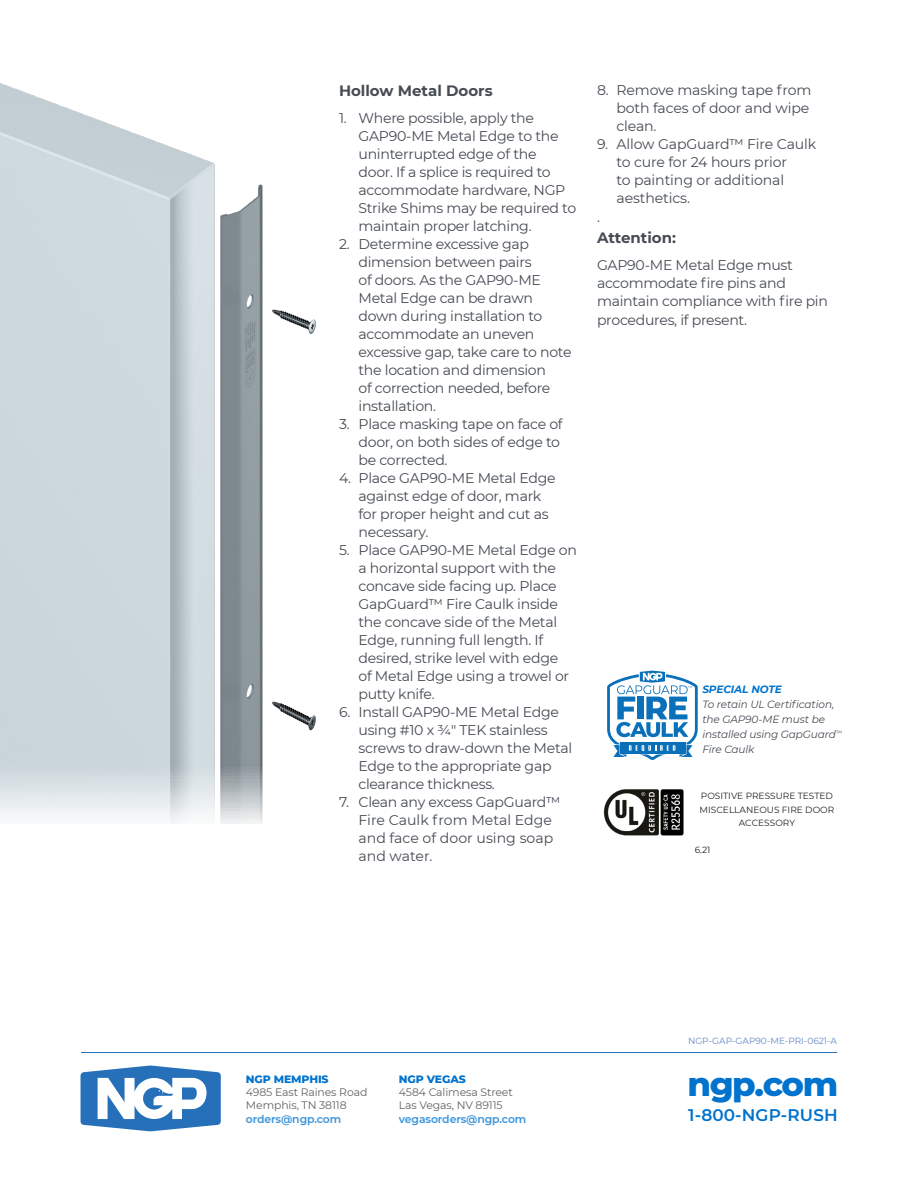
<style>
.page{position:relative;width:918px;height:1188px;background:#fff}
.page>*{position:absolute;margin:0;border:0;box-sizing:border-box;transform-origin:0 0}
.t1{font:800 33.9px "Montserrat";letter-spacing:-.045em;color:#0073ce}
.t2{font:600 16.8px "Montserrat";letter-spacing:.005em;color:#0073ce}
.BODY_BOLD_INSTALL{font:700 15px "Montserrat";color:#464b54}
.BODY_REG_INSTALL{font:14.1px/18px "Montserrat";letter-spacing:-.02em;color:#464b54}
.BODY_REG_INSTALL-2{font:14.1px/18px "Montserrat";color:#464b54}
.t3{font:10.95px/13.2px "Montserrat";letter-spacing:-.01em;color:#636366}
.t4{font:600 10.95px "Montserrat";letter-spacing:-.01em;color:#3793db}
.CUT_CUTLINES{font:italic 10.5px/15px "Montserrat";letter-spacing:-.01em;color:#464b54}
.UL_COPY{font:9px "Montserrat";color:#231f20}
.TAGLINE_INSTALL{font:9px "Montserrat";color:#6488c5}
.s1{font-weight:700;color:#0073ce}
.s2{font-weight:800;color:#0073ce}
</style>
<div class="page">
<img style="left:603px;top:789px;width:81px;height:47px">
<img style="left:0;top:83px;width:316px;height:740px">
<svg style="left:607px;top:670px;width:91px;height:90px"></svg>
<svg style="left:81px;top:1066px;width:140px;height:65px"></svg>
<hr style="left:81px;top:1052px;width:756px;height:1px;background:#2570b8">
<p class="BODY_BOLD_INSTALL" style="left:339px;top:79px;width:155px">Hollow Metal Doors</p>
<p class="BODY_REG_INSTALL" style="left:358px;top:108px;width:219px;text-indent:-20px">1. Where possible, apply the<br>GAP90-ME Metal Edge to the uninterrupted edge of the<br>door. If a splice is required to accommodate hardware, NGP<br>Strike Shims may be required to maintain proper latching.</p>
<p class="BODY_REG_INSTALL" style="left:358px;top:234px;width:215px;text-indent:-20px">2. Determine excessive gap dimension between pairs<br>of doors. As the GAP90-ME<br>Metal Edge can be drawn down during installation to accommodate an uneven excessive gap, take care to note the location and dimension<br>of correction needed, before installation.</p>
<p class="BODY_REG_INSTALL" style="left:358px;top:414px;width:206px;text-indent:-20px">3. Place masking tape on face of door, on both sides of edge to be corrected.</p>
<p class="BODY_REG_INSTALL" style="left:358px;top:468px;width:199px;text-indent:-20px">4. Place GAP90-ME Metal Edge against edge of door, mark for proper height and cut as necessary.</p>
<p class="BODY_REG_INSTALL" style="left:358px;top:540px;width:220px;text-indent:-20px">5. Place GAP90-ME Metal Edge on a horizontal support with the concave side facing up. Place<br>GapGuard™ Fire Caulk inside the concave side of the Metal<br>Edge, running full length. If desired, strike level with edge<br>of Metal Edge using a trowel or putty knife.</p>
<p class="BODY_REG_INSTALL" style="left:358px;top:702px;width:215px;text-indent:-20px">6. Install GAP90-ME Metal Edge using #10 x 3/4" TEK stainless screws to draw-down the Metal<br>Edge to the appropriate gap clearance thickness.</p>
<p class="BODY_REG_INSTALL-2" style="left:358px;top:792px;width:204px;text-indent:-20px">7. Clean any excess GapGuard™<br>Fire Caulk from Metal Edge and face of door using soap and water.</p>
<p class="BODY_REG_INSTALL" style="left:616px;top:80px;width:196px;text-indent:-20px">8. Remove masking tape from both faces of door and wipe clean.</p>
<p class="BODY_REG_INSTALL" style="left:616px;top:134px;width:201px;text-indent:-20px">9. Allow GapGuard™ Fire Caulk to cure for 24 hours prior<br>to painting or additional aesthetics.</p>
<p class="BODY_REG_INSTALL" style="left:597px;top:207px;width:4px">.</p>
<p class="BODY_BOLD_INSTALL" style="left:597px;top:227px;width:81px">Attention:</p>
<p class="BODY_REG_INSTALL" style="left:597px;top:255px;width:233px">GAP90-ME Metal Edge must accommodate fire pins and maintain compliance with fire pin procedures, if present.</p>
<p class="CUT_CUTLINES" style="left:702px;top:682px;width:141px"><span class="s1">SPECIAL NOTE<br></span>To retain UL Certification, the GAP90-ME must be installed using GapGuard<sup>™<br></sup>Fire Caulk</p>
<p class="UL_COPY" style="left:701px;top:790px;width:134px">POSITIVE PRESSURE TESTED</p>
<p class="UL_COPY" style="left:700px;top:803px;width:136px">MISCELLANEOUS FIRE DOOR</p>
<p class="UL_COPY" style="left:739px;top:817px;width:58px">ACCESSORY</p>
<p class="UL_COPY" style="left:695px;top:844px;width:17px">6.21</p>
<p class="t3" style="left:246px;top:1072px;width:123px"><span class="s2">NGP MEMPHIS<br></span>4985 East Raines Road</p>
<p class="t3" style="left:246px;top:1098px;width:102px">Memphis, TN 38118</p>
<p class="t4" style="left:246px;top:1111px;width:97px">orders@ngp.com</p>
<p class="t3" style="left:399px;top:1072px;width:115px"><span class="s2">NGP VEGAS<br></span>4584 Calimesa Street<br>Las Vegas, NV 89115</p>
<p class="t4" style="left:399px;top:1111px;width:129px">vegasorders@ngp.com</p>
<p class="TAGLINE_INSTALL" style="left:688px;top:1035px;width:150px">NGP-GAP-GAP90-ME-PRI-0621-A</p>
<p class="t1" style="left:688px;top:1059px;width:152px">ngp.com</p>
<p class="t2" style="left:688px;top:1103px;width:151px">1-800-NGP-RUSH</p>
</div>
